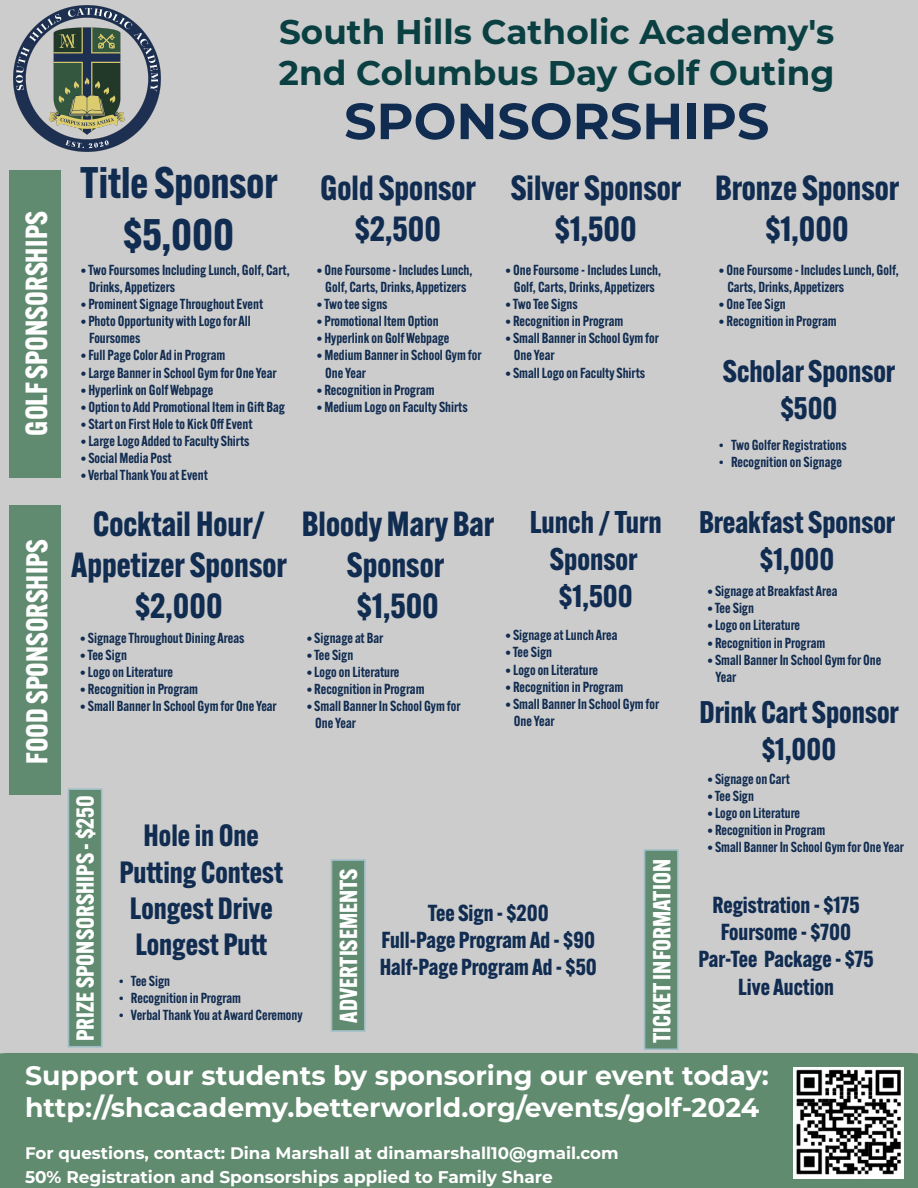
<style>
.page{position:relative;width:918px;height:1188px;background:#ccc}
.page>*{position:absolute;margin:0;border:0;box-sizing:border-box;transform-origin:0 0}
.t1{font:700 50.7px "Montserrat";color:#112c51}
.t2{font:700 43.2px/51.9px "Alternate Gothic ATF";color:#112c51;text-align:center}
.t3{font:700 34.2px/41.1px "Alternate Gothic ATF";color:#112c51;text-align:center}
.t4{font:700 34.2px/41.1px "Montserrat";color:#0b4043}
.t5{font:700 30.75px/36.9px "Alternate Gothic ATF";color:#112c51;text-align:center}
.t6{font:700 30.6px/36.8px "Alternate Gothic ATF";color:#112c51;text-align:center}
.t7{font:700 30.15px/36.2px "Alternate Gothic ATF";color:#112c51;text-align:center}
.t8{font:700 29.85px "Alternate Gothic ATF";color:#fff}
.t9{font:700 29.4px "Alternate Gothic ATF";color:#fff}
.t10{font:700 26.85px/32.1px "Montserrat";color:#fff}
.t11{font:700 24.15px "Alternate Gothic ATF";color:#fff}
.t12{font:700 22.65px/27.3px "Alternate Gothic ATF";color:#112c51;text-align:center}
.t13{font:700 16.95px "Montserrat";color:#fff}
.t14{font:700 16.8px "Montserrat";color:#fff}
.t15{font:600 14.25px/17.1px "Alternate Gothic ATF";color:#112c51}
.s1{font-family:"Times New Roman";font-weight:400}
</style>
<div class="page">
<div style="left:0;top:1053px;width:918px;height:135px;background:#618b6f"></div>
<img style="left:793px;top:1067px;width:111px;height:112px">
<img style="left:14px;top:6px;width:146px;height:146px">
<div style="left:332px;top:860px;width:33px;height:171px;background:#618b70"></div>
<div style="left:331px;top:859px;width:35px;height:173px;border:2px solid #9dbdc6"></div>
<div style="left:68px;top:789px;width:34px;height:258px;background:#618b70"></div>
<div style="left:68px;top:788px;width:34px;height:260px;border:2px solid #9dbdc6"></div>
<div style="left:10px;top:170px;width:51px;height:307px;background:#618b70"></div>
<div style="left:10px;top:505px;width:51px;height:290px;background:#618b70"></div>
<div style="left:645px;top:850px;width:33px;height:199px;background:#618b70"></div>
<div style="left:644px;top:849px;width:35px;height:201px;border:2px solid #9dbdc6"></div>
<h3 class="t4" style="left:279px;top:10px;width:557px">South Hills Catholic Academy's<br>2nd Columbus Day Golf Outing</h3>
<h3 class="t8" style="left:18px;top:436px;width:225px;rotate:-90deg">GOLF SPONSORSHIPS</h3>
<h3 class="t9" style="left:18px;top:764px;width:226px;rotate:-90deg">FOOD SPONSORSHIPS</h3>
<h2 class="t2" style="left:80px;top:157px;width:199px">Title Sponsor $5,000</h2>
<p class="t15" style="left:89px;top:261px;width:202px;text-indent:-8px">• Two Foursomes Including Lunch, Golf, Cart,<br>Drinks, Appetizers</p>
<p class="t15" style="left:81px;top:295px;width:184px">• Prominent Signage Throughout Event</p>
<p class="t15" style="left:89px;top:312px;width:163px;text-indent:-8px">• Photo Opportunity with Logo for All<br>Foursomes</p>
<p class="t15" style="left:81px;top:347px;width:146px">• Full Page Color Ad in Program</p>
<p class="t15" style="left:81px;top:364px;width:197px">• Large Banner in School Gym for One Year</p>
<p class="t15" style="left:81px;top:381px;width:134px">• Hyperlink on Golf Webpage</p>
<p class="t15" style="left:81px;top:398px;width:206px">• Option to Add Promotional Item in Gift Bag</p>
<p class="t15" style="left:81px;top:415px;width:173px">• Start on First Hole to Kick Off Event</p>
<p class="t15" style="left:81px;top:432px;width:170px">• Large Logo Added to Faculty Shirts</p>
<p class="t15" style="left:81px;top:449px;width:93px">• Social Media Post</p>
<p class="t15" style="left:81px;top:466px;width:129px">• Verbal Thank You at Event</p>
<h1 class="t1" style="left:344px;top:85px;width:427px">SPONSORSHIPS</h1>
<h3 class="t3" style="left:320px;top:167px;width:157px">Gold Sponsor $2,500</h3>
<p class="t15" style="left:317px;top:261px;width:157px;text-align:center">• One Foursome - Includes Lunch,<br>Golf, Carts, Drinks, Appetizers</p>
<p class="t15" style="left:317px;top:295px;width:72px">• Two tee signs</p>
<p class="t15" style="left:317px;top:312px;width:123px">• Promotional Item Option</p>
<p class="t15" style="left:317px;top:330px;width:134px">• Hyperlink on Golf Webpage</p>
<p class="t15" style="left:325px;top:347px;width:158px;text-indent:-8px">• Medium Banner in School Gym for<br>One Year</p>
<p class="t15" style="left:317px;top:381px;width:119px">• Recognition in Program</p>
<p class="t15" style="left:317px;top:398px;width:152px">• Medium Logo on Faculty Shirts</p>
<h3 class="t3" style="left:511px;top:167px;width:172px">Silver Sponsor $1,500</h3>
<p class="t15" style="left:505px;top:261px;width:157px;text-align:center">• One Foursome - Includes Lunch,<br>Golf, Carts, Drinks, Appetizers</p>
<p class="t15" style="left:505px;top:295px;width:74px">• Two Tee Signs</p>
<p class="t15" style="left:505px;top:312px;width:119px">• Recognition in Program</p>
<p class="t15" style="left:514px;top:330px;width:147px;text-indent:-8px">• Small Banner in School Gym for<br>One Year</p>
<p class="t15" style="left:505px;top:364px;width:141px">• Small Logo on Faculty Shirts</p>
<h3 class="t3" style="left:715px;top:167px;width:186px">Bronze Sponsor $1,000</h3>
<p class="t15" style="left:727px;top:261px;width:173px;text-indent:-8px">• One Foursome - Includes Lunch, Golf,<br>Carts, Drinks, Appetizers</p>
<p class="t15" style="left:719px;top:295px;width:68px">• One Tee Sign</p>
<p class="t15" style="left:719px;top:312px;width:119px">• Recognition in Program</p>
<h3 class="t6" style="left:723px;top:353px;width:174px">Scholar Sponsor $500</h3>
<p class="t15" style="left:719px;top:437px;width:129px"><span class="s1">•</span> Two Golfer Registrations</p>
<p class="t15" style="left:719px;top:454px;width:125px"><span class="s1">•</span> Recognition on Signage</p>
<h3 class="t6" style="left:699px;top:504px;width:198px">Breakfast Sponsor $1,000</h3>
<p class="t15" style="left:707px;top:582px;width:132px">• Signage at Breakfast Area</p>
<p class="t15" style="left:707px;top:600px;width:48px">• Tee Sign</p>
<p class="t15" style="left:707px;top:617px;width:94px">• Logo on Literature</p>
<p class="t15" style="left:707px;top:634px;width:119px">• Recognition in Program</p>
<p class="t15" style="left:716px;top:651px;width:167px;text-indent:-8px">• Small Banner In School Gym for One<br>Year</p>
<h3 class="t5" style="left:530px;top:504px;width:133px">Lunch / Turn<br>Sponsor $1,500</h3>
<p class="t15" style="left:505px;top:627px;width:113px">• Signage at Lunch Area</p>
<p class="t15" style="left:505px;top:644px;width:48px">• Tee Sign</p>
<p class="t15" style="left:505px;top:661px;width:94px">• Logo on Literature</p>
<p class="t15" style="left:505px;top:678px;width:119px">• Recognition in Program</p>
<p class="t15" style="left:514px;top:695px;width:147px;text-indent:-8px">• Small Banner In School Gym for<br>One Year</p>
<h3 class="t6" style="left:699px;top:693px;width:201px">Drink Cart Sponsor $1,000</h3>
<p class="t15" style="left:707px;top:770px;width:84px">• Signage on Cart</p>
<p class="t15" style="left:707px;top:787px;width:48px">• Tee Sign</p>
<p class="t15" style="left:707px;top:804px;width:94px">• Logo on Literature</p>
<p class="t15" style="left:707px;top:821px;width:119px">• Recognition in Program</p>
<p class="t15" style="left:707px;top:838px;width:198px">• Small Banner In School Gym for One Year</p>
<h3 class="t3" style="left:71px;top:503px;width:217px">Cocktail Hour/<br>Appetizer Sponsor $2,000</h3>
<p class="t15" style="left:80px;top:629px;width:166px">• Signage Throughout Dining Areas</p>
<p class="t15" style="left:80px;top:646px;width:48px">• Tee Sign</p>
<p class="t15" style="left:80px;top:663px;width:94px">• Logo on Literature</p>
<p class="t15" style="left:80px;top:680px;width:119px">• Recognition in Program</p>
<p class="t15" style="left:80px;top:697px;width:198px">• Small Banner In School Gym for One Year</p>
<h3 class="t3" style="left:302px;top:503px;width:194px">Bloody Mary Bar<br>Sponsor<br>$1,500</h3>
<p class="t15" style="left:307px;top:629px;width:78px">• Signage at Bar</p>
<p class="t15" style="left:307px;top:646px;width:48px">• Tee Sign</p>
<p class="t15" style="left:307px;top:663px;width:94px">• Logo on Literature</p>
<p class="t15" style="left:307px;top:680px;width:119px">• Recognition in Program</p>
<p class="t15" style="left:315px;top:697px;width:147px;text-indent:-8px">• Small Banner In School Gym for<br>One Year</p>
<h3 class="t11" style="left:70px;top:1041px;width:247px;rotate:-90deg">PRIZE SPONSORSHIPS - $250</h3>
<h3 class="t7" style="left:120px;top:817px;width:165px">Hole in One<br>Putting Contest<br>Longest Drive<br>Longest Putt</h3>
<p class="t15" style="left:119px;top:972px;width:53px"><span class="s1">•</span> Tee Sign</p>
<p class="t15" style="left:119px;top:989px;width:124px"><span class="s1">•</span> Recognition in Program</p>
<p class="t15" style="left:119px;top:1006px;width:185px"><span class="s1">•</span> Verbal Thank You at Award Ceremony</p>
<h3 class="t11" style="left:647px;top:1043px;width:185px;rotate:-90deg">TICKET INFORMATION</h3>
<h3 class="t11" style="left:334px;top:1023px;width:156px;rotate:-90deg">ADVERTISEMENTS</h3>
<h3 class="t12" style="left:698px;top:891px;width:177px">Registration - $175<br>Foursome - $700<br>Par-Tee Package - $75<br>Live Auction</h3>
<h3 class="t12" style="left:380px;top:899px;width:219px">Tee Sign - $200<br>Full-Page Program Ad - $90<br>Half-Page Program Ad - $50</h3>
<h3 class="t10" style="left:25px;top:1058px;width:745px">Support our students by sponsoring our event today: http://shcacademy.betterworld.org/events/golf-2024</h3>
<p class="t14" style="left:25px;top:1141px;width:595px">For questions, contact: Dina Marshall at dinamarshall10@gmail.com</p>
<p class="t13" style="left:25px;top:1165px;width:529px">50% Registration and Sponsorships applied to Family Share</p>
</div>
